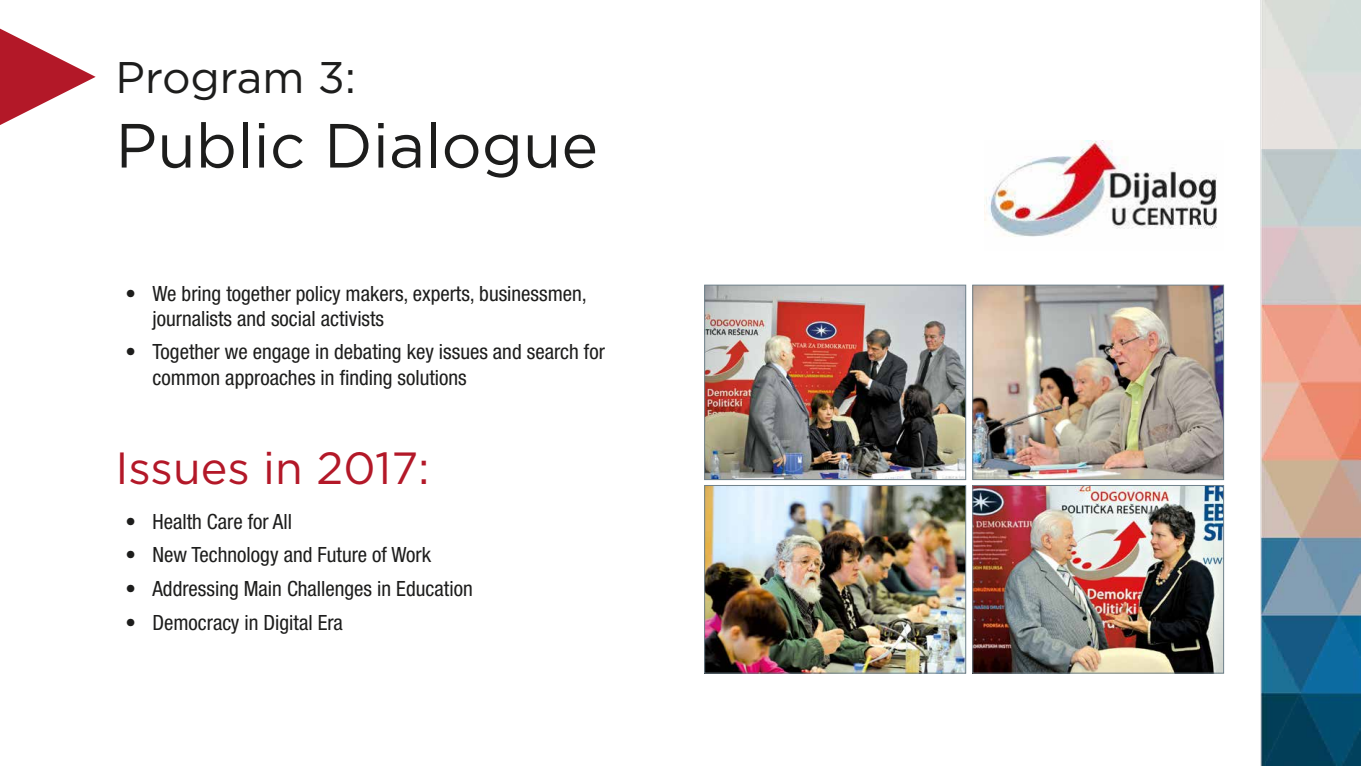
<style>
.page{position:relative;width:1361px;height:766px;background:#fff}
.page>*{position:absolute;margin:0;border:0;box-sizing:border-box;transform-origin:0 0}
.t1{font:62.25px "Gotham";color:#1d1d1c}
.t2{font:45px "Gotham";color:#b31828}
.t3{font:44.25px "Gotham";color:#1d1d1c}
.t4{font:condensed 21px/25.2px "Helvetica Neue LT Pro";color:#1d1d1c}
</style>
<div class="page">
<img style="left:1204px;top:0;width:157px;height:765px">
<img style="left:984px;top:140px;width:239px;height:111px">
<svg style="left:0;top:29px;width:96px;height:96px"></svg>
<img style="left:706px;top:487px;width:258px;height:184px">
<div style="left:704px;top:485px;width:262px;height:188px;border:1px solid #70828c"></div>
<img style="left:706px;top:287px;width:258px;height:190px">
<div style="left:704px;top:285px;width:262px;height:194px;border:1px solid #70828c"></div>
<img style="left:974px;top:487px;width:248px;height:184px">
<div style="left:972px;top:485px;width:252px;height:188px;border:1px solid #70828c"></div>
<img style="left:974px;top:287px;width:248px;height:190px">
<div style="left:972px;top:285px;width:252px;height:194px;border:1px solid #70828c"></div>
<h3 class="t3" style="left:116px;top:49px;width:242px">Program 3:</h3>
<h1 class="t1" style="left:116px;top:106px;width:484px">Public Dialogue</h1>
<p class="t4" style="left:152px;top:280px;width:436px;text-indent:-27px">• We bring together policy makers, experts, businessmen, journalists and social activists</p>
<p class="t4" style="left:152px;top:339px;width:454px;text-indent:-27px">• Together we engage in debating key issues and search for common approaches in finding solutions</p>
<h2 class="t2" style="left:116px;top:439px;width:316px">Issues in 2017:</h2>
<p class="t4" style="left:125px;top:508px;width:168px">• Health Care for All</p>
<p class="t4" style="left:125px;top:542px;width:307px">• New Technology and Future of Work</p>
<p class="t4" style="left:125px;top:576px;width:349px">• Addressing Main Challenges in Education</p>
<p class="t4" style="left:125px;top:609px;width:219px">• Democracy in Digital Era</p>
</div>
